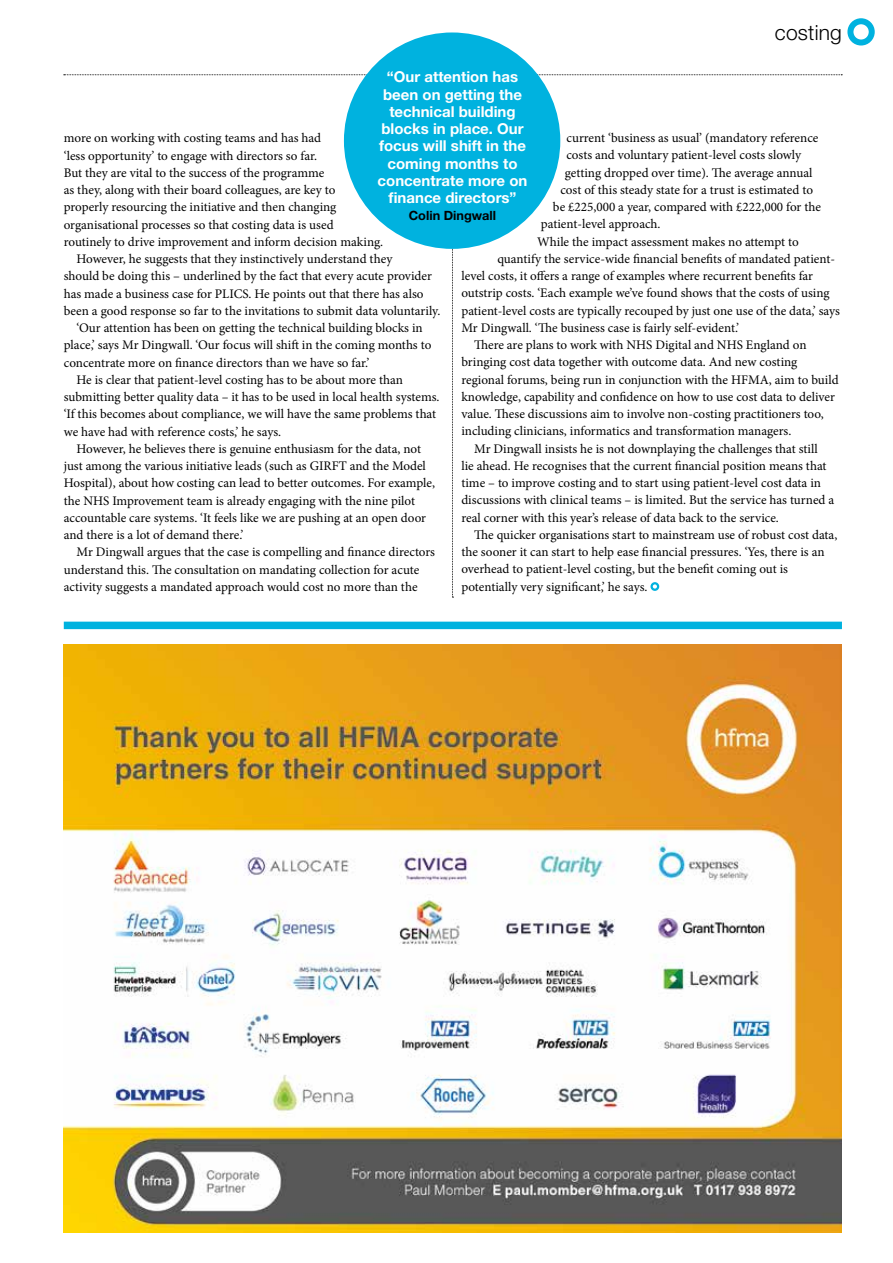
<style>
.page{position:relative;width:893px;height:1263px;background:#fff}
.page>*{position:absolute;margin:0;border:0;box-sizing:border-box;transform-origin:0 0}
.t1{font:300 21px "Helvetica Neue LT Pro";letter-spacing:.01em;color:#000}
.t2{font:700 15px/17.2px "Helvetica Neue LT Pro";color:#fff;text-align:center}
.t3{font:13.2px "Minion Pro";letter-spacing:-.005em;color:#000}
.t4{font:700 12.75px "Helvetica Neue LT Pro";color:#000}
</style>
<div class="page">
<div style="left:64px;top:622px;width:778px;height:7px;background:#00b2df"></div>
<div style="left:847px;top:18px;width:28px;height:28px;border:6px solid #00b2df;border-radius:50%"></div>
<svg style="left:64px;top:74px;width:778px;height:1px"></svg>
<img style="left:64px;top:644px;width:778px;height:588px">
<div style="left:650px;top:582px;width:9px;height:9px;border:2px solid #00b2df;border-radius:50%"></div>
<svg style="left:452px;top:249px;width:1px;height:349px"></svg>
<div style="left:344px;top:32px;width:216px;height:217px;background:#00b2df;border-radius:50%"></div>
<h1 class="t1" style="left:775px;top:19px;width:68px">costing</h1>
<p class="t2" style="left:378px;top:68px;width:151px">“Our attention has been on getting the technical building blocks in place. Our focus will shift in the coming months to concentrate more on finance directors”</p>
<p class="t4" style="left:409px;top:208px;width:89px">Colin Dingwall</p>
<p class="t3" style="left:566px;top:129px;width:254px">current ‘business as usual’ (mandatory reference</p>
<p class="t3" style="left:566px;top:146px;width:236px">costs and voluntary patient-level costs slowly</p>
<p class="t3" style="left:565px;top:164px;width:249px">getting dropped over time). The average annual</p>
<p class="t3" style="left:560px;top:181px;width:254px">cost of this steady state for a trust is estimated to</p>
<p class="t3" style="left:553px;top:198px;width:270px">be £225,000 a year, compared with £222,000 for the</p>
<p class="t3" style="left:541px;top:215px;width:121px">patient-level approach.</p>
<p class="t3" style="left:537px;top:233px;width:263px">While the impact assessment makes no attempt to</p>
<p class="t3" style="left:497px;top:250px;width:339px">quantify the service-wide financial benefits of mandated patient-</p>
<p class="t3" style="left:461px;top:267px;width:353px">level costs, it offers a range of examples where recurrent benefits far</p>
<p class="t3" style="left:461px;top:284px;width:370px">outstrip costs. ‘Each example we’ve found shows that the costs of using</p>
<p class="t3" style="left:461px;top:302px;width:380px">patient-level costs are typically recouped by just one use of the data,’ says</p>
<p class="t3" style="left:461px;top:319px;width:279px">Mr Dingwall. ‘The business case is fairly self-evident.’</p>
<p class="t3" style="left:474px;top:336px;width:334px">There are plans to work with NHS Digital and NHS England on</p>
<p class="t3" style="left:461px;top:353px;width:337px">bringing cost data together with outcome data. And new costing</p>
<p class="t3" style="left:461px;top:371px;width:379px">regional forums, being run in conjunction with the HFMA, aim to build</p>
<p class="t3" style="left:461px;top:388px;width:375px">knowledge, capability and confidence on how to use cost data to deliver</p>
<p class="t3" style="left:461px;top:405px;width:364px">value. These discussions aim to involve non-costing practitioners too,</p>
<p class="t3" style="left:461px;top:422px;width:331px">including clinicians, informatics and transformation managers.</p>
<p class="t3" style="left:474px;top:440px;width:345px">Mr Dingwall insists he is not downplaying the challenges that still</p>
<p class="t3" style="left:461px;top:457px;width:367px">lie ahead. He recognises that the current financial position means that</p>
<p class="t3" style="left:461px;top:474px;width:361px">time – to improve costing and to start using patient-level cost data in</p>
<p class="t3" style="left:461px;top:491px;width:374px">discussions with clinical teams – is limited. But the service has turned a</p>
<p class="t3" style="left:461px;top:509px;width:319px">real corner with this year’s release of data back to the service.</p>
<p class="t3" style="left:474px;top:526px;width:365px">The quicker organisations start to mainstream use of robust cost data,</p>
<p class="t3" style="left:461px;top:543px;width:365px">the sooner it can start to help ease financial pressures. ‘Yes, there is an</p>
<p class="t3" style="left:461px;top:560px;width:328px">overhead to patient-level costing, but the benefit coming out is</p>
<p class="t3" style="left:461px;top:578px;width:188px">potentially very significant,’ he says.</p>
<p class="t3" style="left:64px;top:129px;width:259px">more on working with costing teams and has had</p>
<p class="t3" style="left:64px;top:147px;width:255px">‘less opportunity’ to engage with directors so far.</p>
<p class="t3" style="left:64px;top:164px;width:262px">But they are vital to the success of the programme</p>
<p class="t3" style="left:64px;top:181px;width:273px">as they, along with their board colleagues, are key to</p>
<p class="t3" style="left:64px;top:198px;width:274px">properly resourcing the initiative and then changing</p>
<p class="t3" style="left:64px;top:215px;width:271px">organisational processes so that costing data is used</p>
<p class="t3" style="left:64px;top:233px;width:321px">routinely to drive improvement and inform decision making.</p>
<p class="t3" style="left:77px;top:250px;width:317px">However, he suggests that they instinctively understand they</p>
<p class="t3" style="left:64px;top:267px;width:370px">should be doing this – underlined by the fact that every acute provider</p>
<p class="t3" style="left:64px;top:284px;width:361px">has made a business case for PLICS. He points out that there has also</p>
<p class="t3" style="left:64px;top:302px;width:378px">been a good response so far to the invitations to submit data voluntarily.</p>
<p class="t3" style="left:77px;top:319px;width:348px">‘Our attention has been on getting the technical building blocks in</p>
<p class="t3" style="left:64px;top:336px;width:369px">place,’ says Mr Dingwall. ‘Our focus will shift in the coming months to</p>
<p class="t3" style="left:64px;top:353px;width:307px">concentrate more on finance directors than we have so far.’</p>
<p class="t3" style="left:77px;top:371px;width:328px">He is clear that patient-level costing has to be about more than</p>
<p class="t3" style="left:64px;top:388px;width:377px">submitting better quality data – it has to be used in local health systems.</p>
<p class="t3" style="left:64px;top:405px;width:374px">‘If this becomes about compliance, we will have the same problems that</p>
<p class="t3" style="left:64px;top:422px;width:219px">we have had with reference costs,’ he says.</p>
<p class="t3" style="left:77px;top:440px;width:346px">However, he believes there is genuine enthusiasm for the data, not</p>
<p class="t3" style="left:64px;top:457px;width:364px">just among the various initiative leads (such as GIRFT and the Model</p>
<p class="t3" style="left:64px;top:474px;width:373px">Hospital), about how costing can lead to better outcomes. For example,</p>
<p class="t3" style="left:64px;top:491px;width:353px">the NHS Improvement team is already engaging with the nine pilot</p>
<p class="t3" style="left:64px;top:509px;width:364px">accountable care systems. ‘It feels like we are pushing at an open door</p>
<p class="t3" style="left:64px;top:526px;width:181px">and there is a lot of demand there.’</p>
<p class="t3" style="left:77px;top:543px;width:360px">Mr Dingwall argues that the case is compelling and finance directors</p>
<p class="t3" style="left:64px;top:560px;width:357px">understand this. The consultation on mandating collection for acute</p>
<p class="t3" style="left:64px;top:578px;width:355px">activity suggests a mandated approach would cost no more than the</p>
</div>
